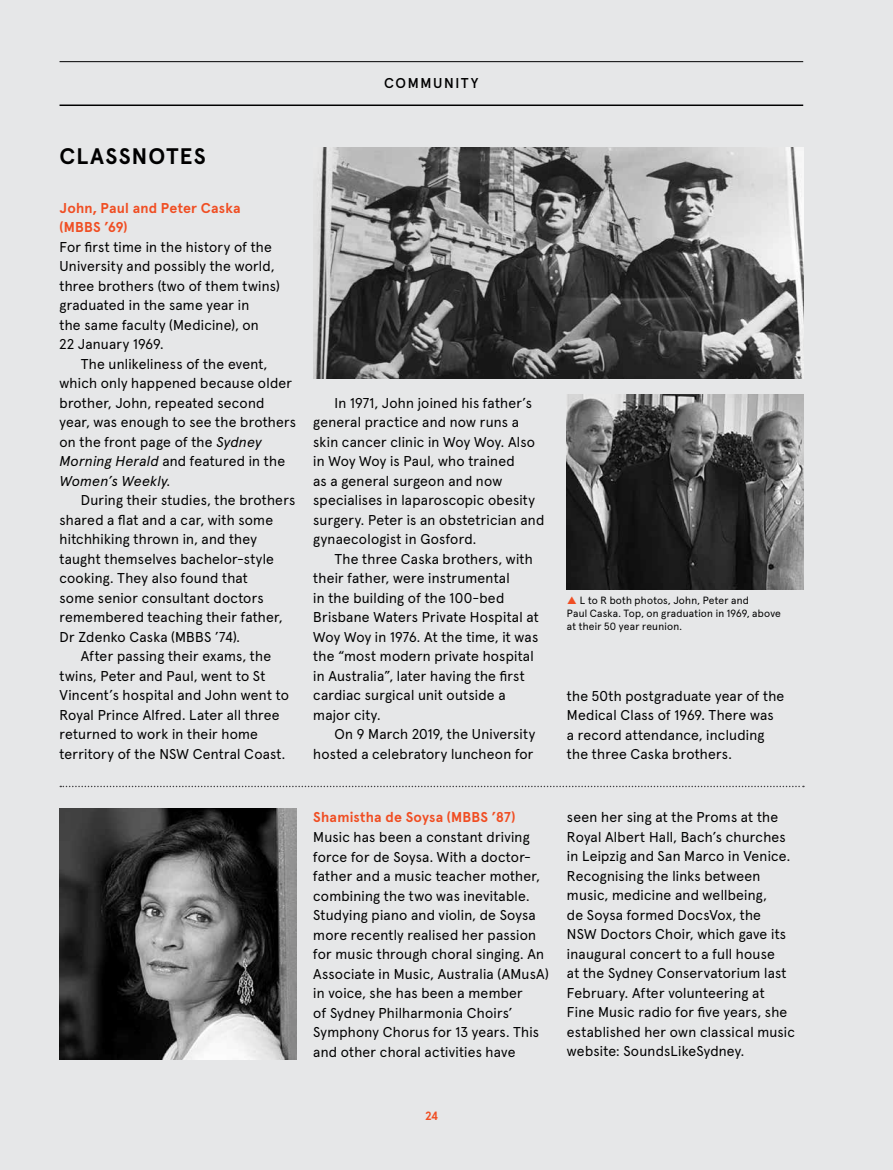
<style>
.page{position:relative;width:893px;height:1170px;background:#fff}
.page>*{position:absolute;margin:0;border:0;box-sizing:border-box;transform-origin:0 0}
.t1{font:700 22.5px "Apercu Pro";letter-spacing:.045em;color:#000}
.t2{font:14.25px/19.5px "Apercu Pro";letter-spacing:.015em;color:#000}
.t3{font:700 14.25px/19.5px "Apercu Pro";letter-spacing:.015em;color:#f04e23}
.t4{font:500 14.25px "Apercu Pro";letter-spacing:.115em;color:#000}
.t5{font:700 12px "Apercu Pro";color:#f04e23}
.t6{font:10.5px/12.6px "Apercu Pro";letter-spacing:.02em;color:#000}
.s1{font-style:italic}
</style>
<div class="page">
<div style="left:0;top:0;width:893px;height:1169px;background:#e6e7e8"></div>
<hr style="left:60px;top:61px;width:743px;height:1px;background:#000">
<hr style="left:60px;top:104px;width:743px;height:2px;background:#000">
<img style="left:60px;top:808px;width:236px;height:251px">
<img style="left:313px;top:147px;width:491px;height:232px">
<img style="left:567px;top:394px;width:237px;height:195px">
<svg style="left:60px;top:785px;width:744px;height:2px"></svg>
<p class="t4" style="left:384px;top:71px;width:96px">COMMUNITY</p>
<h1 class="t1" style="left:60px;top:138px;width:148px">CLASSNOTES</h1>
<p class="t3" style="left:60px;top:197px;width:183px">John, Paul and Peter Caska (MBBS ’69)</p>
<p class="t2" style="left:60px;top:236px;width:222px">For first time in the history of the<br>University and possibly the world, three brothers (two of them twins) graduated in the same year in<br>the same faculty (Medicine), on<br>22 January 1969.</p>
<p class="t2" style="left:60px;top:353px;width:238px;text-indent:21px">The unlikeliness of the event, which only happened because older brother, John, repeated second year, was enough to see the brothers on the front page of the <span class="s1">Sydney<br>Morning Herald</span> and featured in the<br><span class="s1">Women’s Weekly.</span></p>
<p class="t2" style="left:81px;top:489px;width:216px">During their studies, the brothers</p>
<p class="t2" style="left:60px;top:509px;width:215px">shared a flat and a car, with some</p>
<p class="t2" style="left:60px;top:528px;width:199px">hitchhiking thrown in, and they</p>
<p class="t2" style="left:60px;top:548px;width:216px">taught themselves bachelor-style</p>
<p class="t2" style="left:60px;top:567px;width:190px">cooking. They also found that</p>
<p class="t2" style="left:60px;top:587px;width:206px">some senior consultant doctors</p>
<p class="t2" style="left:60px;top:606px;width:224px">remembered teaching their father,</p>
<p class="t2" style="left:60px;top:626px;width:182px">Dr Zdenko Caska (MBBS ’74).</p>
<p class="t2" style="left:81px;top:645px;width:192px">After passing their exams, the</p>
<p class="t2" style="left:60px;top:665px;width:207px">twins, Peter and Paul, went to St</p>
<p class="t2" style="left:60px;top:684px;width:231px">Vincent’s hospital and John went to</p>
<p class="t2" style="left:60px;top:704px;width:222px">Royal Prince Alfred. Later all three</p>
<p class="t2" style="left:60px;top:723px;width:200px">returned to work in their home</p>
<p class="t2" style="left:60px;top:743px;width:227px">territory of the NSW Central Coast.</p>
<p class="t2" style="left:313px;top:392px;width:233px;text-indent:21px">In 1971, John joined his father’s general practice and now runs a skin cancer clinic in Woy Woy. Also in Woy Woy is Paul, who trained<br>as a general surgeon and now specialises in laparoscopic obesity surgery. Peter is an obstetrician and gynaecologist in Gosford.</p>
<p class="t2" style="left:313px;top:548px;width:227px;text-indent:21px">The three Caska brothers, with their father, were instrumental<br>in the building of the 100-bed<br>Brisbane Waters Private Hospital at<br>Woy Woy in 1976. At the time, it was the “most modern private hospital in Australia”, later having the first cardiac surgical unit outside a major city.</p>
<p class="t2" style="left:313px;top:723px;width:224px;text-align:right">On 9 March 2019, the University hosted a celebratory luncheon for</p>
<p class="t6" style="left:567px;top:593px;width:215px;text-indent:13px">L to R both photos, John, Peter and<br>Paul Caska. Top, on graduation in 1969, above at their 50 year reunion.</p>
<p class="t2" style="left:567px;top:684px;width:219px">the 50th postgraduate year of the<br>Medical Class of 1969. There was a record attendance, including the three Caska brothers.</p>
<p class="t3" style="left:313px;top:806px;width:204px">Shamistha de Soysa (MBBS ’87)</p>
<p class="t2" style="left:313px;top:826px;width:237px">Music has been a constant driving force for de Soysa. With a doctor&shy;father and a music teacher mother, combining the two was inevitable.<br>Studying piano and violin, de Soysa more recently realised her passion for music through choral singing. An Associate in Music, Australia (AMusA) in voice, she has been a member<br>of Sydney Philharmonia Choirs’ Symphony Chorus for 13 years. This and other choral activities have</p>
<p class="t2" style="left:567px;top:806px;width:229px">seen her sing at the Proms at the<br>Royal Albert Hall, Bach’s churches in Leipzig and San Marco in Venice.<br>Recognising the links between music, medicine and wellbeing,<br>de Soysa formed DocsVox, the<br>NSW Doctors Choir, which gave its inaugural concert to a full house<br>at the Sydney Conservatorium last<br>February. After volunteering at<br>Fine Music radio for five years, she established her own classical music website: SoundsLikeSydney.</p>
<p class="t5" style="left:425px;top:1106px;width:14px">24</p>
</div>
